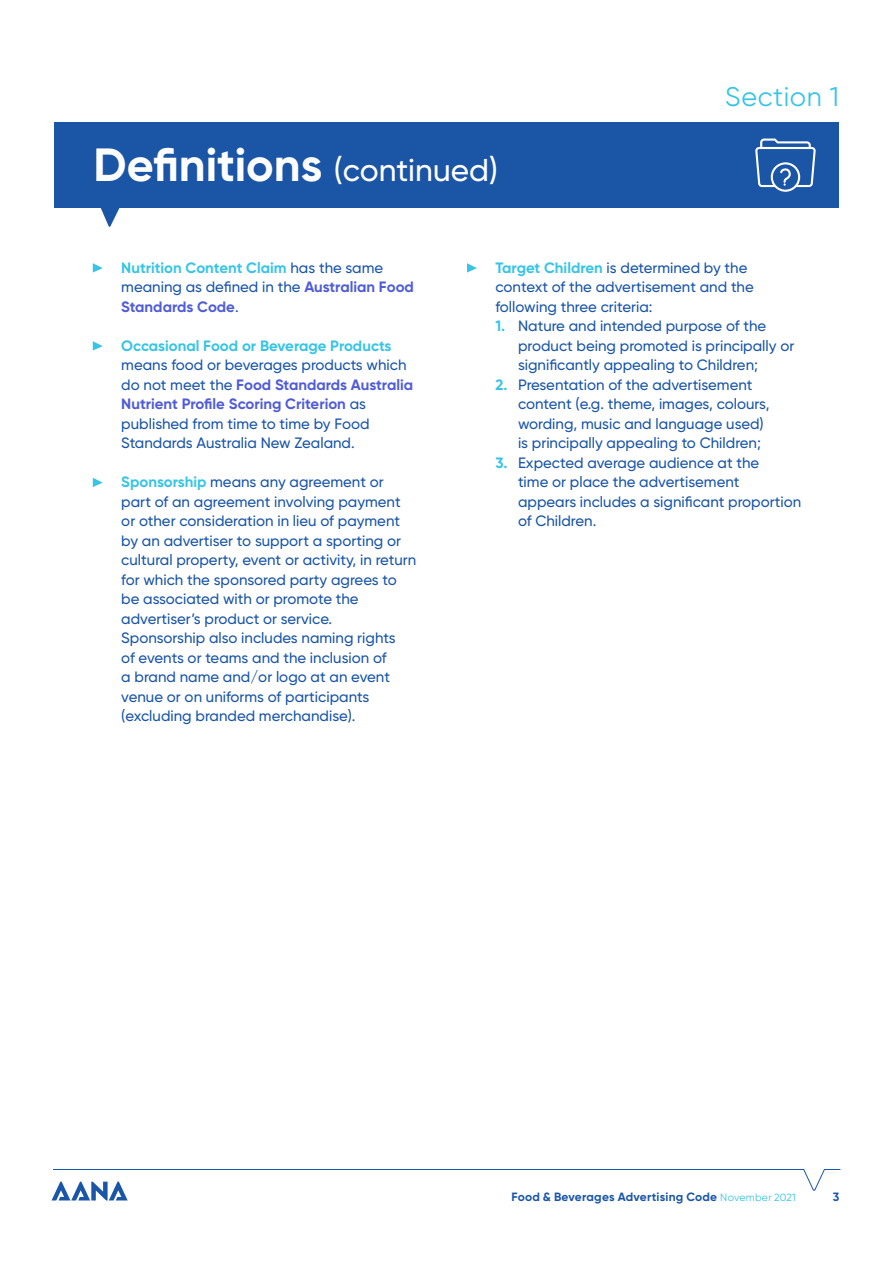
<style>
.page{position:relative;width:893px;height:1263px;background:#fff}
.page>*{position:absolute;margin:0;border:0;box-sizing:border-box;transform-origin:0 0}
.t1{font:700 46.5px "Gilroy";color:#fff}
.t2{font:27px "Gilroy";letter-spacing:.02em;color:#37c4e5}
.t3{font:500 15px/19.5px "Gilroy";color:#1a55a6}
.t4{font:700 15px "Gilroy";color:#37c4e5}
.t5{font:700 12px "Gilroy";letter-spacing:.015em;color:#1a55a6}
.s1{font-weight:500;font-size:31.5px}
.s2{font-weight:700;color:#37c4e5}
.s3{font-weight:700;color:#4f5cd6}
.s4{font-weight:400;font-size:10.5px;color:#37c4e5}
</style>
<div class="page">
<svg style="left:52px;top:1169px;width:789px;height:31px"></svg>
<div style="left:55px;top:122px;width:784px;height:86px;background:#1a55a6"></div>
<svg style="left:100px;top:208px;width:20px;height:19px"></svg>
<svg style="left:755px;top:139px;width:61px;height:53px"></svg>
<svg style="left:93px;top:263px;width:9px;height:9px"></svg>
<svg style="left:93px;top:341px;width:9px;height:9px"></svg>
<svg style="left:93px;top:478px;width:9px;height:9px"></svg>
<svg style="left:467px;top:263px;width:9px;height:9px"></svg>
<h1 class="t1" style="left:94px;top:136px;width:406px">Definitions <span class="s1">(continued)</span></h1>
<h2 class="t2" style="left:725px;top:80px;width:115px">Section 1</h2>
<p class="t3" style="left:121px;top:257px;width:294px"><span class="s2">Nutrition Content Claim</span> has the same meaning as defined in the <span class="s3">Australian Food<br>Standards Code</span>.</p>
<p class="t4" style="left:121px;top:336px;width:272px">Occasional Food or Beverage Products</p>
<p class="t3" style="left:121px;top:355px;width:293px">means food or beverages products which do not meet the <span class="s3">Food Standards Australia Nutrient Profile Scoring Criterion</span> as published from time to time by Food Standards Australia New Zealand.</p>
<p class="t3" style="left:121px;top:472px;width:296px"><span class="s2">Sponsorship</span> means any agreement or part of an agreement involving payment or other consideration in lieu of payment by an advertiser to support a sporting or cultural property, event or activity, in return for which the sponsored party agrees to be associated with or promote the advertiser’s product or service.<br>Sponsorship also includes naming rights<br>of events or teams and the inclusion of<br>a brand name and/or logo at an event venue or on uniforms of participants (excluding branded merchandise).</p>
<p class="t3" style="left:495px;top:257px;width:260px"><span class="s2">Target Children</span> is determined by the context of the advertisement and the following three criteria:</p>
<p class="t3" style="left:518px;top:316px;width:278px;text-indent:-22px"><span class="s2">1.</span> Nature and intended purpose of the product being promoted is principally or significantly appealing to Children;</p>
<p class="t3" style="left:518px;top:374px;width:253px;text-indent:-22px"><span class="s2">2.</span> Presentation of the advertisement content (e.g. theme, images, colours, wording, music and language used) is principally appealing to Children;</p>
<p class="t3" style="left:518px;top:452px;width:285px;text-indent:-22px"><span class="s2">3.</span> Expected average audience at the<br>time or place the advertisement appears includes a significant proportion of Children.</p>
<p class="t5" style="left:511px;top:1189px;width:286px">Food &amp; Beverages Advertising Code <span class="s4">November 2021</span></p>
<p class="t5" style="left:833px;top:1189px;width:8px">3</p>
</div>
